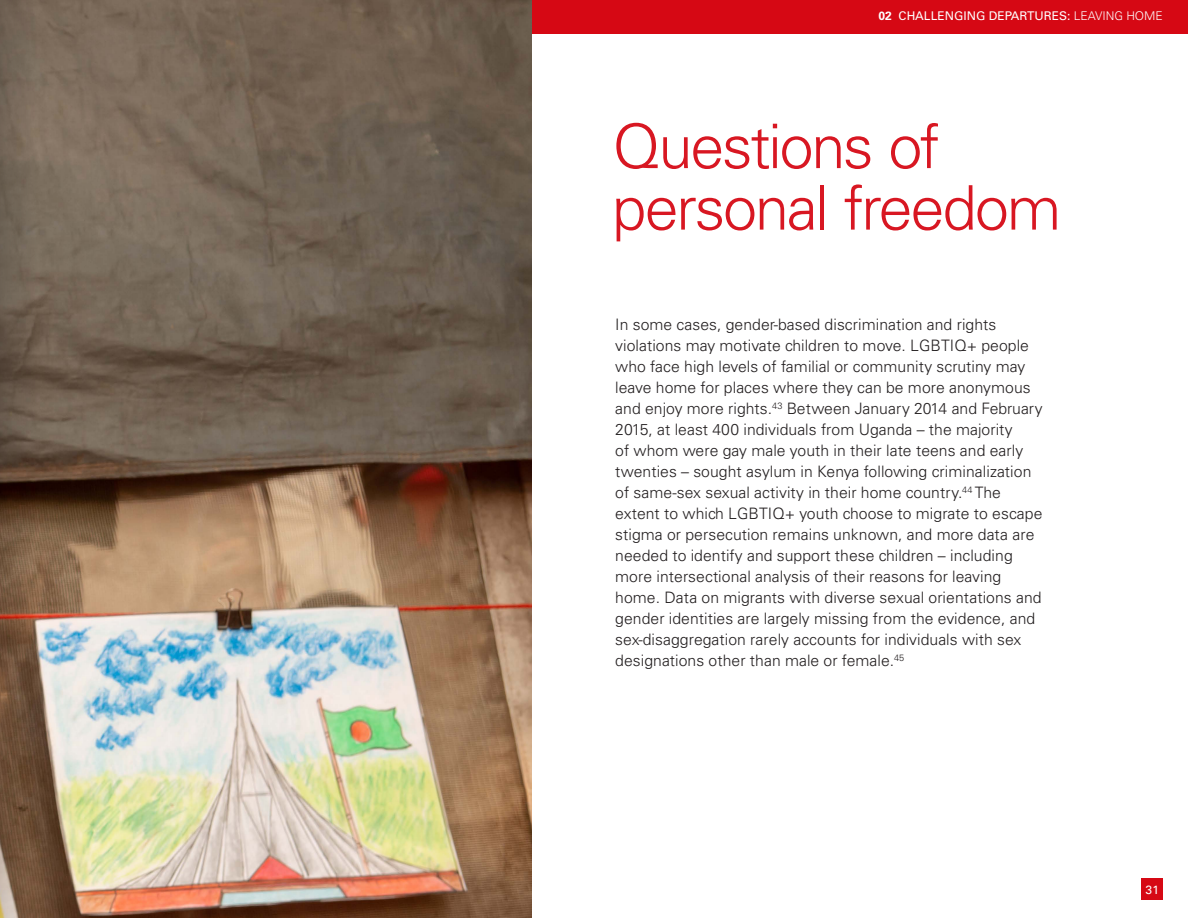
<style>
.page{position:relative;width:1188px;height:918px;background:#fff}
.page>*{position:absolute;margin:0;border:0;box-sizing:border-box;transform-origin:0 0}
.t1{font:300 61.5px/61.5px "Univers LT Std";letter-spacing:-.04em;color:#d81722}
.Body{font:300 15.75px/21px "Univers LT Std";letter-spacing:.005em;color:#231f20}
.t2{font:12px "Univers LT Std";color:#fff}
.s1{font-weight:700}
.s2{font-weight:300}
</style>
<div class="page">
<div style="left:0;top:0;width:1188px;height:34px;background:#d60814"></div>
<div style="left:1142px;top:879px;width:21px;height:21px;background:#d60814"></div>
<img style="left:37px;top:0;width:494px;height:918px">
<svg style="left:0;top:0;width:37px;height:918px;background:#6f5947"></svg>
<p class="t2" style="left:879px;top:9px;width:286px"><span class="s1">02</span> CHALLENGING DEPARTURES: <span class="s2">LEAVING HOME</span></p>
<h2 class="t1" style="left:612px;top:116px;width:451px">Questions of personal freedom</h2>
<p class="Body" style="left:615px;top:314px;width:429px">In some cases, gender-based discrimination and rights violations may motivate children to move. LGBTIQ+ people who face high levels of familial or community scrutiny may leave home for places where they can be more anonymous and enjoy more rights.<sup>43</sup> Between January 2014 and February 2015, at least 400 individuals from Uganda – the majority<br>of whom were gay male youth in their late teens and early twenties – sought asylum in Kenya following criminalization of same-sex sexual activity in their home country.<sup>44</sup> The extent to which LGBTIQ+ youth choose to migrate to escape stigma or persecution remains unknown, and more data are needed to identify and support these children – including more intersectional analysis of their reasons for leaving home. Data on migrants with diverse sexual orientations and gender identities are largely missing from the evidence, and sex-disaggregation rarely accounts for individuals with sex designations other than male or female.<sup>45</sup></p>
<p class="t2" style="left:1145px;top:882px;width:15px">31</p>
</div>
